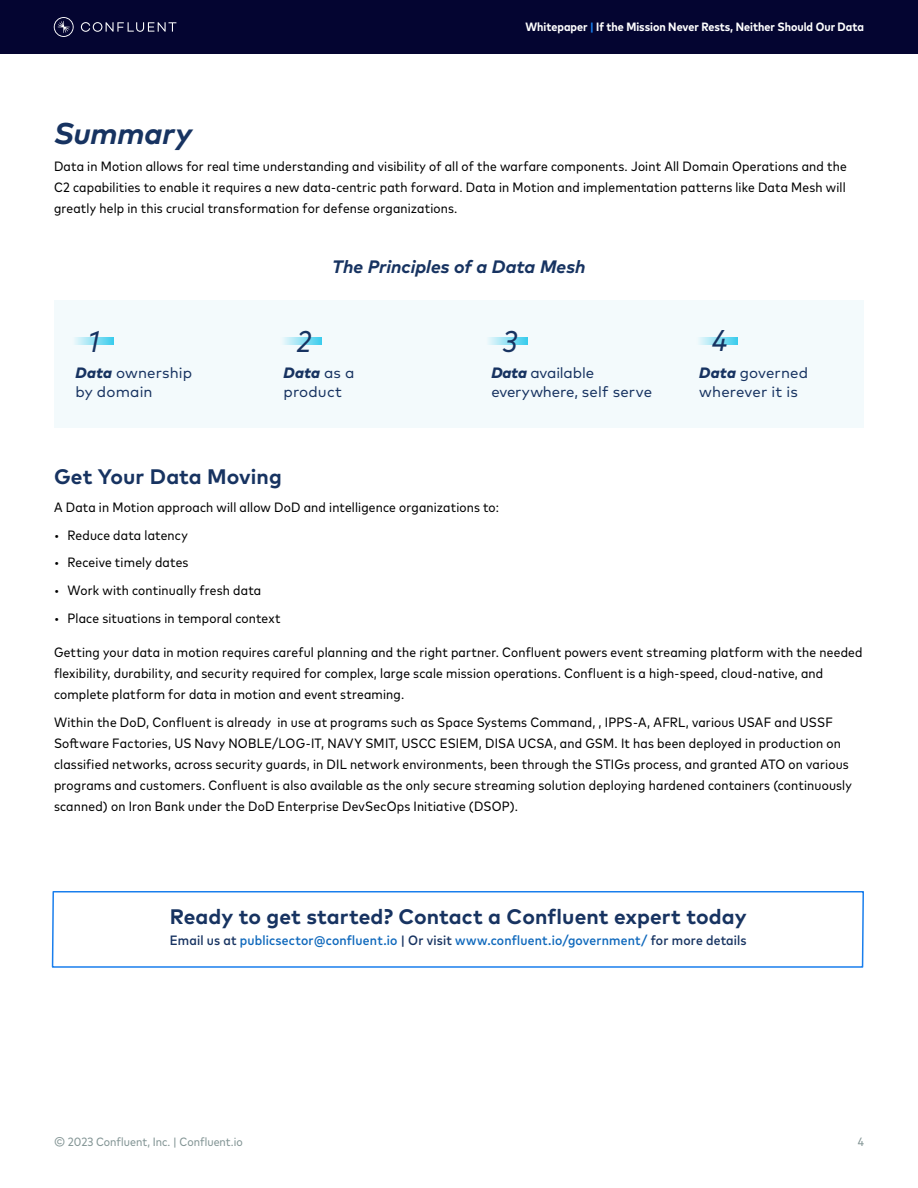
<style>
.page{position:relative;width:918px;height:1188px;background:#fff}
.page>*{position:absolute;margin:0;border:0;box-sizing:border-box;transform-origin:0 0}
.t1{font:italic 700 30px "Mark Pro";letter-spacing:-.005em;color:#173361}
.t2{font:italic condensed 30px "Mark Pro";color:#173361}
.t3{font:700 21px "Mark Pro";letter-spacing:.005em;color:#173361}
.t4{font:italic 700 18px "Mark Pro";color:#173361}
.t5{font:15px/19.5px "Mark Pro";letter-spacing:.005em;color:#173361}
.t6{font:condensed 13.5px/21px "Mark Pro";letter-spacing:.015em;color:#000}
.t7{font:500 condensed 13.5px "Mark Pro";letter-spacing:.015em;color:#0e68bc}
.t8{font:700 condensed 12px "Mark Pro";color:#fff}
.t9{font:condensed 12px "Mark Pro";color:#829494}
.s1{color:#197eed}
.s2{font-weight:800;font-style:italic}
.s3{color:#173361}
</style>
<div class="page">
<div style="left:0;top:0;width:918px;height:54px;background:#040531"></div>
<svg style="left:81px;top:22px;width:95px;height:10px"></svg>
<svg style="left:54px;top:17px;width:20px;height:20px"></svg>
<div style="left:54px;top:300px;width:810px;height:128px;background:#f3fafc"></div>
<svg style="left:699px;top:337px;width:39px;height:8px"></svg>
<svg style="left:488px;top:337px;width:39px;height:8px"></svg>
<svg style="left:283px;top:337px;width:39px;height:8px"></svg>
<svg style="left:75px;top:337px;width:38px;height:8px"></svg>
<svg style="left:51px;top:891px;width:813px;height:77px"></svg>
<p class="t8" style="left:525px;top:17px;width:340px">Whitepaper <span class="s1">|</span> If the Mission Never Rests, Neither Should Our Data</p>
<h1 class="t1" style="left:54px;top:110px;width:139px">Summary</h1>
<p class="t6" style="left:54px;top:155px;width:794px;text-align:justify">Data in Motion allows for real time understanding and visibility of all of the warfare components. Joint All Domain Operations and the C2 capabilities to enable it requires a new data-centric path forward. Data in Motion and implementation patterns like Data Mesh will greatly help in this crucial transformation for defense organizations.</p>
<h3 class="t4" style="left:332px;top:253px;width:255px">The Principles of a Data Mesh</h3>
<h1 class="t2" style="left:88px;top:319px;width:13px">1</h1>
<h1 class="t2" style="left:297px;top:319px;width:16px">2</h1>
<h1 class="t2" style="left:503px;top:319px;width:16px">3</h1>
<h1 class="t2" style="left:712px;top:318px;width:17px">4</h1>
<p class="t5" style="left:76px;top:362px;width:118px"><span class="s2">Data</span> ownership by domain</p>
<p class="t5" style="left:284px;top:362px;width:72px"><span class="s2">Data</span> as a product</p>
<p class="t5" style="left:491px;top:362px;width:162px"><span class="s2">Data</span> available everywhere, self serve</p>
<p class="t5" style="left:699px;top:362px;width:110px"><span class="s2">Data</span> governed wherever it is</p>
<h2 class="t3" style="left:54px;top:461px;width:229px">Get Your Data Moving</h2>
<p class="t6" style="left:54px;top:496px;width:446px">A Data in Motion approach will allow DoD and intelligence organizations to:</p>
<p class="t6" style="left:54px;top:523px;width:135px">• Reduce data latency</p>
<p class="t6" style="left:54px;top:551px;width:136px">• Receive timely dates</p>
<p class="t6" style="left:54px;top:579px;width:209px">• Work with continually fresh data</p>
<p class="t6" style="left:54px;top:607px;width:228px">• Place situations in temporal context</p>
<p class="t6" style="left:54px;top:641px;width:810px">Getting your data in motion requires careful planning and the right partner. Confluent powers event streaming platform with the needed flexibility, durability, and security required for complex, large scale mission operations. Confluent is a high-speed, cloud-native, and complete platform for data in motion and event streaming.</p>
<p class="t6" style="left:54px;top:711px;width:799px">Within the DoD, Confluent is already in use at programs such as Space Systems Command, , IPPS-A, AFRL, various USAF and USSF Software Factories, US Navy NOBLE/LOG-IT, NAVY SMIT, USCC ESIEM, DISA UCSA, and GSM. It has been deployed in production on classified networks, across security guards, in DIL network environments, been through the STIGs process, and granted ATO on various programs and customers. Confluent is also available as the only secure streaming solution deploying hardened containers (continuously scanned) on Iron Bank under the DoD Enterprise DevSecOps Initiative (DSOP).</p>
<h2 class="t3" style="left:170px;top:901px;width:578px">Ready to get started? Contact a Confluent expert today</h2>
<p class="t7" style="left:170px;top:931px;width:578px"><span class="s3">Email us at</span> publicsector@confluent.io <span class="s3">| Or visit</span> www.confluent.io/government/ <span class="s3">for more details</span></p>
<p class="t9" style="left:54px;top:1133px;width:190px">© 2023 Confluent, Inc. | Confluent.io</p>
<p class="t9" style="left:858px;top:1133px;width:8px">4</p>
</div>
